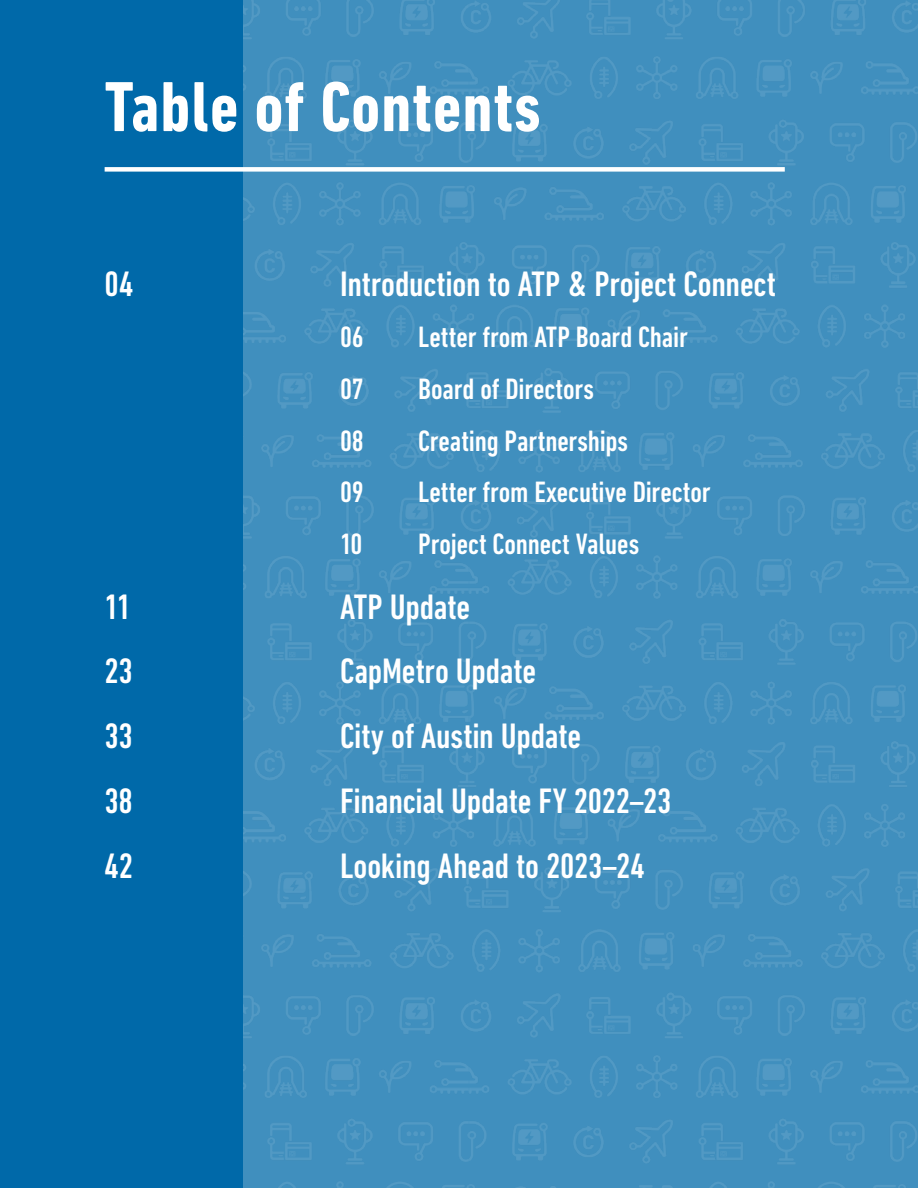
<style>
.page{position:relative;width:918px;height:1188px;background:#fff}
.page>*{position:absolute;margin:0;border:0;box-sizing:border-box;transform-origin:0 0}
.t1{font:700 condensed 72px "DIN Next LT Pro";letter-spacing:.015em;color:#fff}
.t2{font:500 condensed 36px "DIN Next LT Pro";letter-spacing:-.005em;color:#fff}
.TOC_small{font:500 condensed 30px "DIN Next LT Pro";letter-spacing:-.005em;color:#fff}
</style>
<div class="page">
<img style="left:243px;top:0;width:675px;height:1188px">
<div style="left:0;top:0;width:243px;height:1188px;background:#0069a9"></div>
<div style="left:105px;top:167px;width:680px;height:5px;background:#fff"></div>
<p class="t1" style="left:105px;top:66px;width:437px">Table of Contents</p>
<p class="t2" style="left:105px;top:263px;width:30px">04</p>
<p class="t2" style="left:340px;top:263px;width:437px">Introduction to ATP &amp; Project Connect</p>
<p class="TOC_small" style="left:340px;top:320px;width:25px">06</p>
<p class="TOC_small" style="left:418px;top:320px;width:271px">Letter from ATP Board Chair</p>
<p class="TOC_small" style="left:340px;top:372px;width:25px">07</p>
<p class="TOC_small" style="left:418px;top:372px;width:177px">Board of Directors</p>
<p class="TOC_small" style="left:340px;top:424px;width:25px">08</p>
<p class="TOC_small" style="left:418px;top:424px;width:212px">Creating Partnerships</p>
<p class="TOC_small" style="left:340px;top:475px;width:25px">09</p>
<p class="TOC_small" style="left:418px;top:475px;width:294px">Letter from Executive Director</p>
<p class="TOC_small" style="left:340px;top:527px;width:24px">10</p>
<p class="TOC_small" style="left:418px;top:527px;width:223px">Project Connect Values</p>
<p class="t2" style="left:105px;top:586px;width:28px">11</p>
<p class="t2" style="left:340px;top:586px;width:132px">ATP Update</p>
<p class="t2" style="left:105px;top:651px;width:30px">23</p>
<p class="t2" style="left:340px;top:651px;width:198px">CapMetro Update</p>
<p class="t2" style="left:105px;top:716px;width:30px">33</p>
<p class="t2" style="left:340px;top:716px;width:243px">City of Austin Update</p>
<p class="t2" style="left:105px;top:781px;width:30px">38</p>
<p class="t2" style="left:340px;top:781px;width:333px">Financial Update FY 2022–23</p>
<p class="t2" style="left:105px;top:845px;width:30px">42</p>
<p class="t2" style="left:340px;top:845px;width:306px">Looking Ahead to 2023–24</p>
</div>
